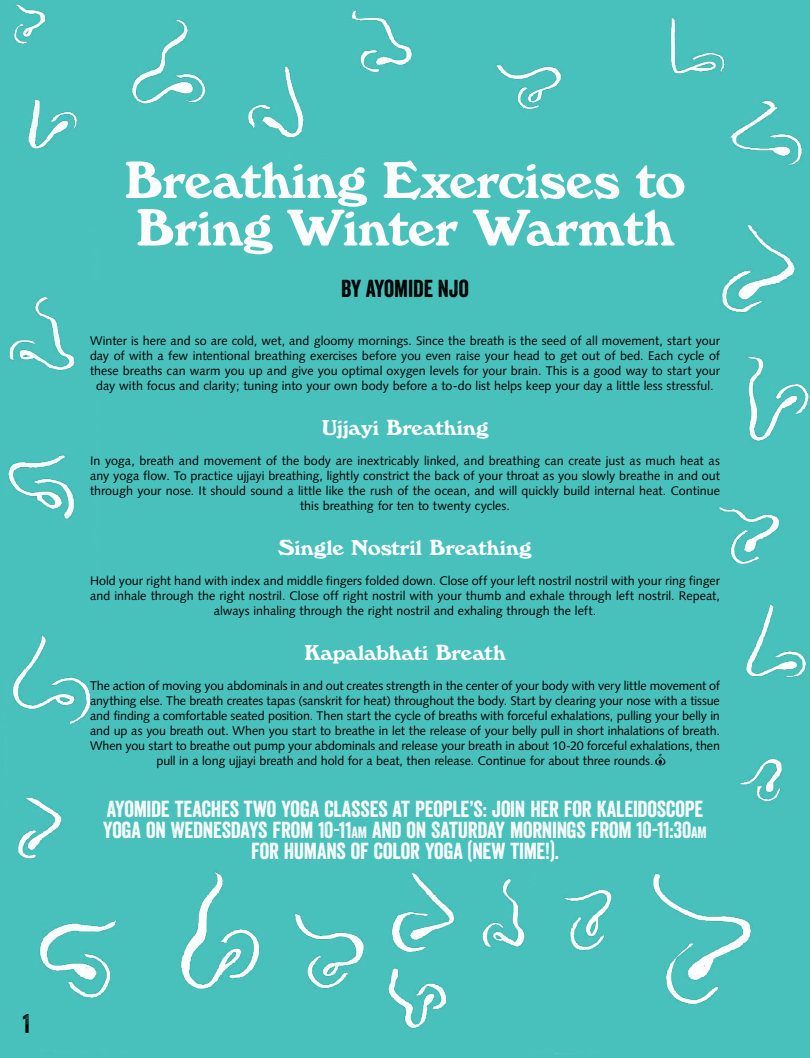
<style>
.page{position:relative;width:810px;height:1058px;background:#48c0bb}
.page>*{position:absolute;margin:0;border:0;box-sizing:border-box;transform-origin:0 0}
.t1{font:700 53.75px/47.5px "Windsor D";color:#fff}
.t2{font:26.25px "Veneer Two";color:#000}
.t3{font:23.75px "Veneer";color:#000}
.t4{font:22.5px/21.2px "Veneer";letter-spacing:-.01em;color:#fff;text-align:center}
.t5{font:700 22.5px "Windsor D";color:#fff}
.t6{font:12.5px/15px "Syntax LT Std";color:#000;text-align:center}
.s1{font-size:15.75px}
</style>
<div class="page">
<h2 class="t2" style="left:23px;top:1007px;width:9px">1</h2>
<h1 class="t1" style="left:125px;top:157px;width:562px">Breathing Exercises to<br>Bring Winter Warmth</h1>
<h3 class="t3" style="left:341px;top:273px;width:129px">BY AYOMIDE NJO</h3>
<p class="t6" style="left:90px;top:333px;width:632px">Winter is here and so are cold, wet, and gloomy mornings. Since the breath is the seed of all movement, start your day of with a few intentional breathing exercises before you even raise your head to get out of bed. Each cycle of these breaths can warm you up and give you optimal oxygen levels for your brain. This is a good way to start your day with focus and clarity; tuning into your own body before a to-do list helps keep your day a little less stressful.</p>
<h3 class="t5" style="left:322px;top:414px;width:168px">Ujjayi Breathing</h3>
<p class="t6" style="left:90px;top:453px;width:632px">In yoga, breath and movement of the body are inextricably linked, and breathing can create just as much heat as any yoga flow. To practice ujjayi breathing, lightly constrict the back of your throat as you slowly breathe in and out through your nose. It should sound a little like the rush of the ocean, and will quickly build internal heat. Continue this breathing for ten to twenty cycles.</p>
<h3 class="t5" style="left:279px;top:534px;width:254px">Single Nostril Breathing</h3>
<p class="t6" style="left:90px;top:573px;width:632px">Hold your right hand with index and middle fingers folded down. Close off your left nostril nostril with your ring finger and inhale through the right nostril. Close off right nostril with your thumb and exhale through left nostril. Repeat, always inhaling through the right nostril and exhaling through the left.</p>
<h3 class="t5" style="left:304px;top:639px;width:203px">Kapalabhati Breath</h3>
<p class="t6" style="left:90px;top:678px;width:632px">The action of moving you abdominals in and out creates strength in the center of your body with very little movement of anything else. The breath creates tapas (sanskrit for heat) throughout the body. Start by clearing your nose with a tissue and finding a comfortable seated position. Then start the cycle of breaths with forceful exhalations, pulling your belly in and up as you breath out. When you start to breathe in let the release of your belly pull in short inhalations of breath.<br>When you start to breathe out pump your abdominals and release your breath in about 10-20 forceful exhalations, then pull in a long ujjayi breath and hold for a beat, then release. Continue for about three rounds.</p>
<h3 class="t4" style="left:103px;top:797px;width:605px">AYOMIDE TEACHES TWO YOGA CLASSES AT PEOPLE’S: JOIN HER FOR KALEIDOSCOPE<br>YOGA ON WEDNESDAYS FROM 10-11<span class="s1">AM</span> AND ON SATURDAY MORNINGS FROM 10-11:30<span class="s1">AM<br></span>FOR HUMANS OF COLOR YOGA (NEW TIME!).</h3>
</div>
